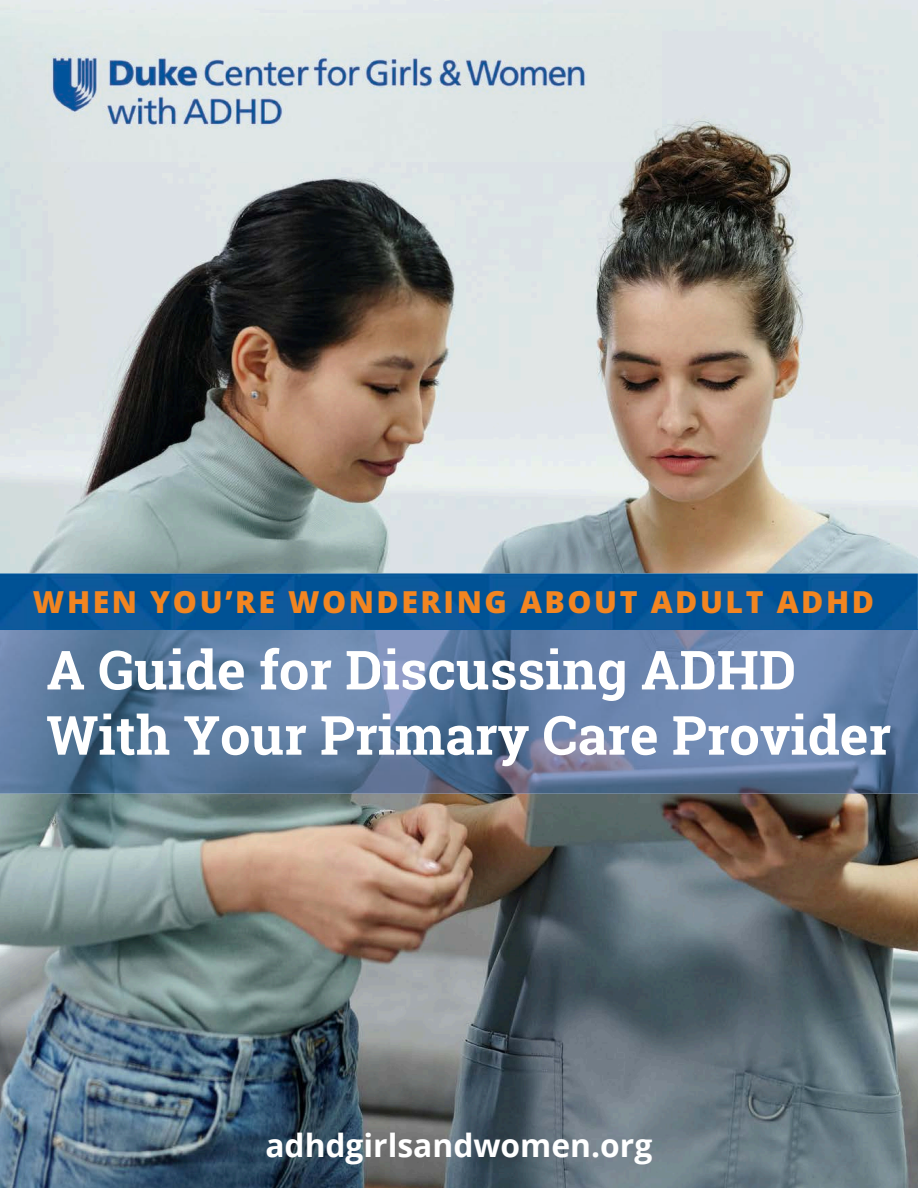
<style>
.page{position:relative;width:918px;height:1188px;background:#fff}
.page>*{position:absolute;margin:0;border:0;box-sizing:border-box;transform-origin:0 0}
.t1{font:700 54px/65.2px "Roboto Slab";color:#fff}
.t2{font:700 31.8px "Open Sans";color:#fff}
.t3{font:800 30.3px "Open Sans";letter-spacing:.085em;color:#f28521}
</style>
<div class="page">
<img style="left:0;top:0;width:918px;height:1188px">
<img style="left:0;top:573px;width:918px;height:221px">
<img style="left:0;top:14px;width:661px;height:148px">
<img style="left:0;top:630px;width:918px;height:1px">
<p class="t3" style="left:33px;top:581px;width:843px">WHEN YOU’RE WONDERING ABOUT ADULT ADHD</p>
<p class="t1" style="left:46px;top:636px;width:846px">A Guide for Discussing ADHD<br>With Your Primary Care Provider</p>
<p class="t2" style="left:265px;top:1123px;width:388px">adhdgirlsandwomen.org</p>
</div>
